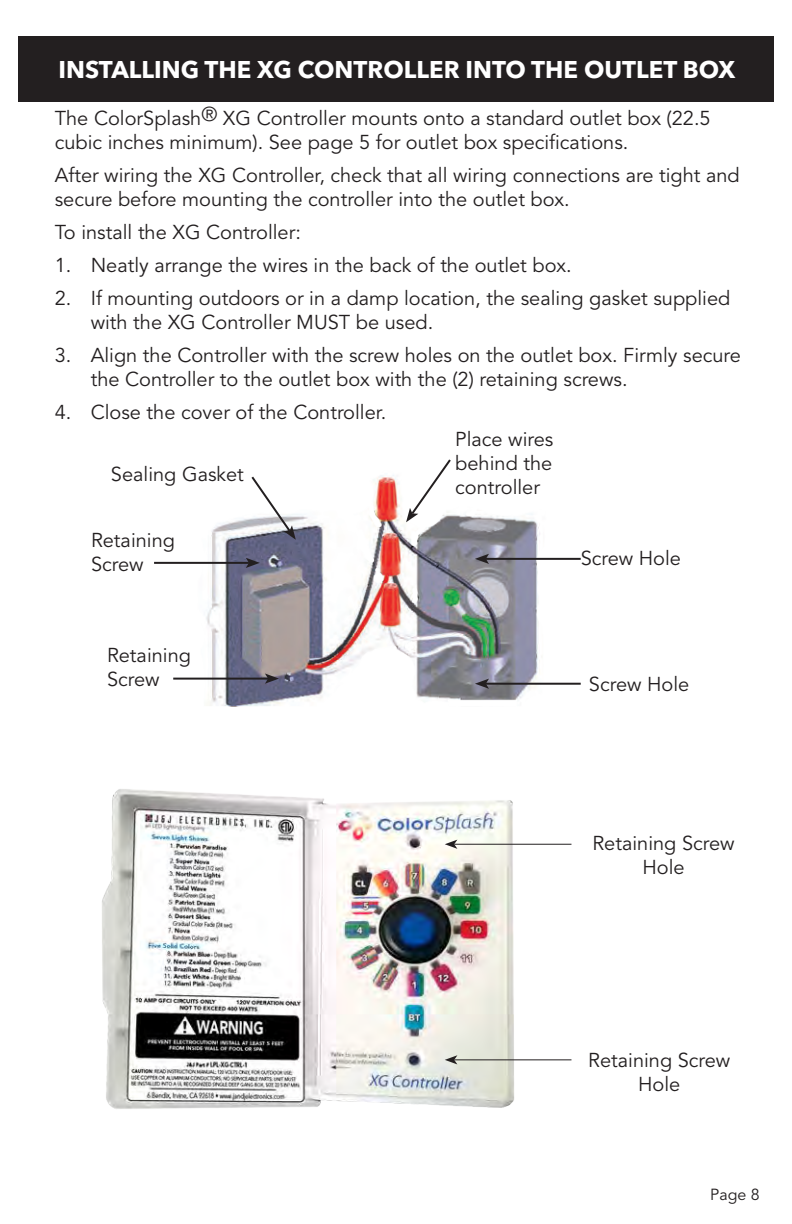
<style>
.page{position:relative;width:792px;height:1224px;background:#fff}
.page>*{position:absolute;margin:0;border:0;box-sizing:border-box;transform-origin:0 0}
.t1{font:700 24px "Avenir Next LT Pro";color:#fff}
.t2{font:20px/24px "Avenir";color:#231f20}
.t3{font:16px "Avenir";color:#231f20}
</style>
<div class="page">
<img style="left:102px;top:789px;width:418px;height:320px">
<img style="left:186px;top:475px;width:377px;height:232px">
<div style="left:18px;top:36px;width:756px;height:66px;background:#231f20"></div>
<hr style="left:454px;top:844px;width:117px;height:1px;background:#231f20">
<svg style="left:445px;top:840px;width:12px;height:9px"></svg>
<hr style="left:454px;top:1059px;width:117px;height:1px;background:#231f20">
<svg style="left:445px;top:1055px;width:12px;height:9px"></svg>
<hr style="left:154px;top:562px;width:95px;height:2px;background:#231f20">
<svg style="left:246px;top:558px;width:14px;height:10px"></svg>
<hr style="left:173px;top:678px;width:95px;height:2px;background:#231f20">
<svg style="left:265px;top:674px;width:14px;height:10px"></svg>
<hr style="left:486px;top:558px;width:95px;height:2px;background:#231f20">
<svg style="left:475px;top:554px;width:14px;height:10px"></svg>
<hr style="left:486px;top:683px;width:95px;height:2px;background:#231f20">
<svg style="left:475px;top:679px;width:14px;height:10px"></svg>
<svg style="left:406px;top:459px;width:47px;height:63px"></svg>
<svg style="left:250px;top:475px;width:46px;height:65px"></svg>
<div style="left:448px;top:700px;width:69px;height:7px;background:#fff"></div>
<p class="t1" style="left:58px;top:55px;width:678px">INSTALLING THE XG CONTROLLER INTO THE OUTLET BOX</p>
<p class="t2" style="left:55px;top:107px;width:658px">The ColorSplash® XG Controller mounts onto a standard outlet box (22.5 cubic inches minimum). See page 5 for outlet box specifications.</p>
<p class="t2" style="left:55px;top:164px;width:687px">After wiring the XG Controller, check that all wiring connections are tight and secure before mounting the controller into the outlet box.</p>
<p class="t2" style="left:55px;top:221px;width:248px">To install the XG Controller:</p>
<p class="t2" style="left:55px;top:254px;width:519px">1. Neatly arrange the wires in the back of the outlet box.</p>
<p class="t2" style="left:91px;top:287px;width:641px;text-indent:-36px">2. If mounting outdoors or in a damp location, the sealing gasket supplied with the XG Controller MUST be used.</p>
<p class="t2" style="left:91px;top:344px;width:652px;text-indent:-36px">3. Align the Controller with the screw holes on the outlet box. Firmly secure the Controller to the outlet box with the (2) retaining screws.</p>
<p class="t2" style="left:55px;top:401px;width:333px">4. Close the cover of the Controller.</p>
<p class="t2" style="left:111px;top:463px;width:134px">Sealing Gasket</p>
<p class="t2" style="left:91px;top:528px;width:86px">Retaining</p>
<p class="t2" style="left:91px;top:552px;width:54px">Screw</p>
<p class="t2" style="left:107px;top:644px;width:86px">Retaining</p>
<p class="t2" style="left:107px;top:668px;width:54px">Screw</p>
<p class="t2" style="left:455px;top:428px;width:100px;text-align:justify">Place wires behind the controller</p>
<p class="t2" style="left:581px;top:547px;width:102px">Screw Hole</p>
<p class="t2" style="left:589px;top:673px;width:102px">Screw Hole</p>
<p class="t2" style="left:592px;top:832px;width:144px;text-align:center">Retaining Screw<br>Hole</p>
<p class="t2" style="left:588px;top:1049px;width:144px;text-align:center">Retaining Screw<br>Hole</p>
<p class="t3" style="left:710px;top:1185px;width:51px">Page 8</p>
</div>
